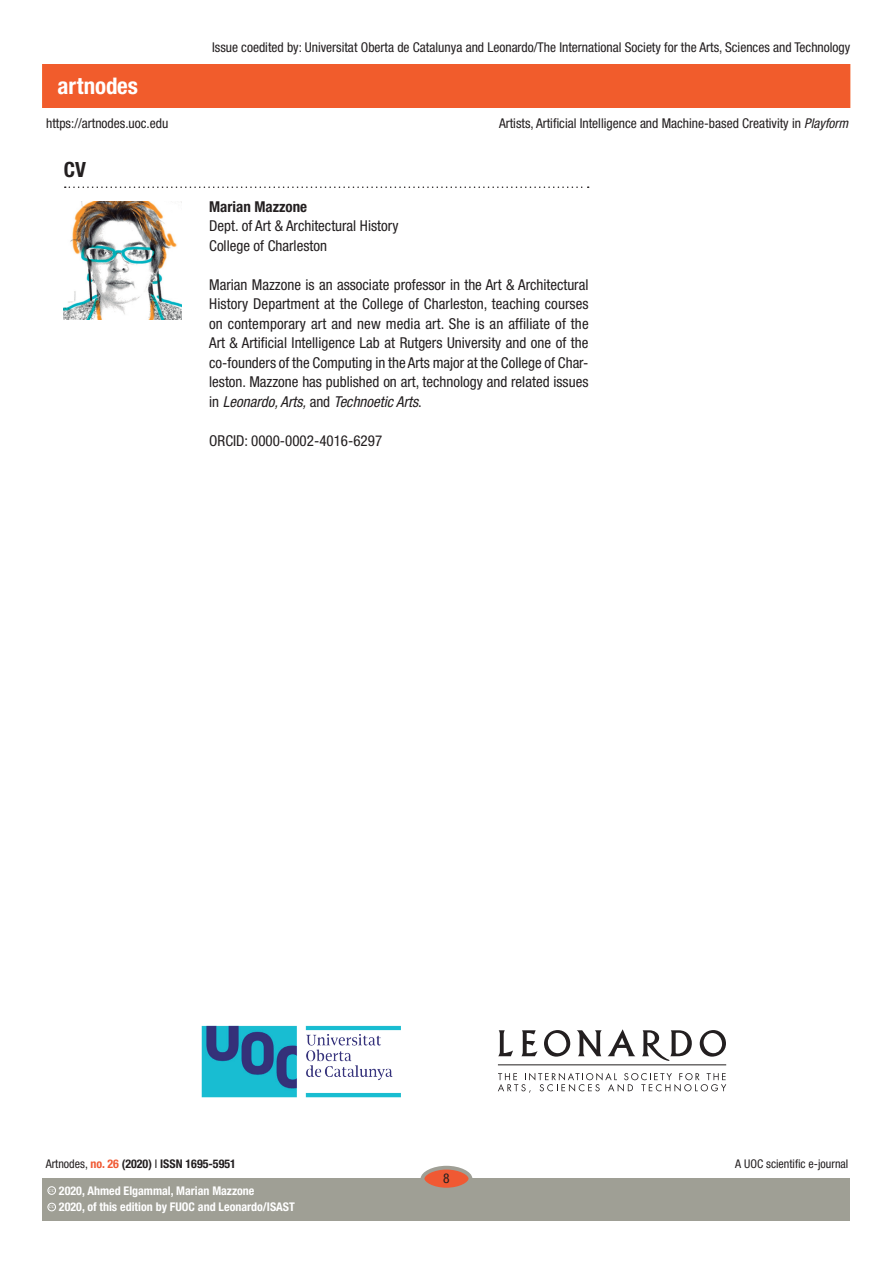
<style>
.page{position:relative;width:893px;height:1263px;background:#fff}
.page>*{position:absolute;margin:0;border:0;box-sizing:border-box;transform-origin:0 0}
.t1{font:700 condensed 22.95px "Helvetica Neue LT Std";color:#fff}
.t2{font:700 condensed 21px "Helvetica Neue LT Std";color:#231f20}
.t3{font:condensed 15px/19.5px "Helvetica Neue LT Std";color:#231f20}
.t4{font:700 condensed 15px "Helvetica Neue LT Std";color:#231f20}
.t5{font:condensed 13.5px "Helvetica Neue LT Std";color:#231f20}
.t6{font:700 condensed 12px "Helvetica Neue LT Std";color:#fff}
.t7{font:700 condensed 12px "Helvetica Neue LT Std";color:#231f20}
.t8{font:condensed 12px "Helvetica Neue LT Std";color:#231f20}
.t9{font:600 3.9px "Adobe Caslon Pro";color:#fff}
.s1{font-style:italic}
.s2{font-weight:400}
.s3{color:#f05933}
</style>
<div class="page">
<img style="left:201px;top:1025px;width:199px;height:73px">
<svg style="left:577px;top:1029px;width:58px;height:27px"></svg>
<svg style="left:700px;top:1030px;width:26px;height:26px"></svg>
<svg style="left:521px;top:1030px;width:17px;height:26px"></svg>
<svg style="left:544px;top:1030px;width:26px;height:26px"></svg>
<svg style="left:498px;top:1030px;width:15px;height:26px"></svg>
<svg style="left:642px;top:1030px;width:50px;height:31px"></svg>
<hr style="left:498px;top:1064px;width:228px;height:1px;background:#231f20">
<svg style="left:498px;top:1073px;width:228px;height:20px"></svg>
<div style="left:43px;top:65px;width:807px;height:42px;background:#f15c2c"></div>
<div style="left:43px;top:1178px;width:807px;height:42px;background:#9f9f95"></div>
<div style="left:422px;top:1168px;width:48px;height:21px;background:#f05933;border-radius:50%"></div>
<div style="left:421px;top:1166px;width:51px;height:25px;border:4px solid #9f9f95;border-radius:50%"></div>
<div style="left:48px;top:1203px;width:8px;height:8px;border:1px solid #fff;border-radius:50%"></div>
<div style="left:48px;top:1186px;width:8px;height:8px;border:1px solid #fff;border-radius:50%"></div>
<svg style="left:65px;top:186px;width:524px;height:2px"></svg>
<img style="left:64px;top:201px;width:118px;height:118px">
<h1 class="t1" style="left:58px;top:72px;width:82px">artnodes</h1>
<p class="t5" style="left:46px;top:115px;width:124px">https://artnodes.uoc.edu</p>
<h2 class="t2" style="left:64px;top:156px;width:24px">CV</h2>
<p class="t5" style="left:212px;top:40px;width:640px">Issue coedited by: Universitat Oberta de Catalunya and Leonardo/The International Society for the Arts, Sciences and Technology</p>
<p class="t5" style="left:499px;top:115px;width:351px">Artists, Artificial Intelligence and Machine-based Creativity in <span class="s1">Playform</span></p>
<p class="t4" style="left:209px;top:197px;width:99px">Marian Mazzone</p>
<p class="t3" style="left:209px;top:216px;width:191px">Dept. of Art &amp; Architectural History<br>College of Charleston</p>
<p class="t3" style="left:209px;top:275px;width:381px;text-align:justify">Marian Mazzone is an associate professor in the Art &amp; Architectural History Department at the College of Charleston, teaching courses on contemporary art and new media art. She is an affiliate of the Art &amp; Artificial Intelligence Lab at Rutgers University and one of the co-founders of the Computing in the Arts major at the College of Char&shy;leston. Mazzone has published on art, technology and related issues in <span class="s1">Leonardo, Arts,</span> and <span class="s1">Technoetic Arts</span>.</p>
<p class="t3" style="left:209px;top:431px;width:174px">ORCID: 0000-0002-4016-6297</p>
<p class="t7" style="left:46px;top:1157px;width:192px"><span class="s2">Artnodes,</span> <span class="s3">no. 26</span> (2020) <span class="s2">I</span> ISSN 1695-5951</p>
<p class="t9" style="left:49px;top:1205px;width:7px">CC</p>
<p class="t6" style="left:59px;top:1200px;width:237px">2020, of this edition by FUOC and Leonardo/ISAST</p>
<p class="t6" style="left:59px;top:1183px;width:197px">2020, Ahmed Elgammal, Marian Mazzone</p>
<p class="t9" style="left:49px;top:1188px;width:7px">CC</p>
<p class="t5" style="left:443px;top:1171px;width:8px">8</p>
<p class="t8" style="left:735px;top:1157px;width:115px">A UOC scientific e-journal</p>
</div>
